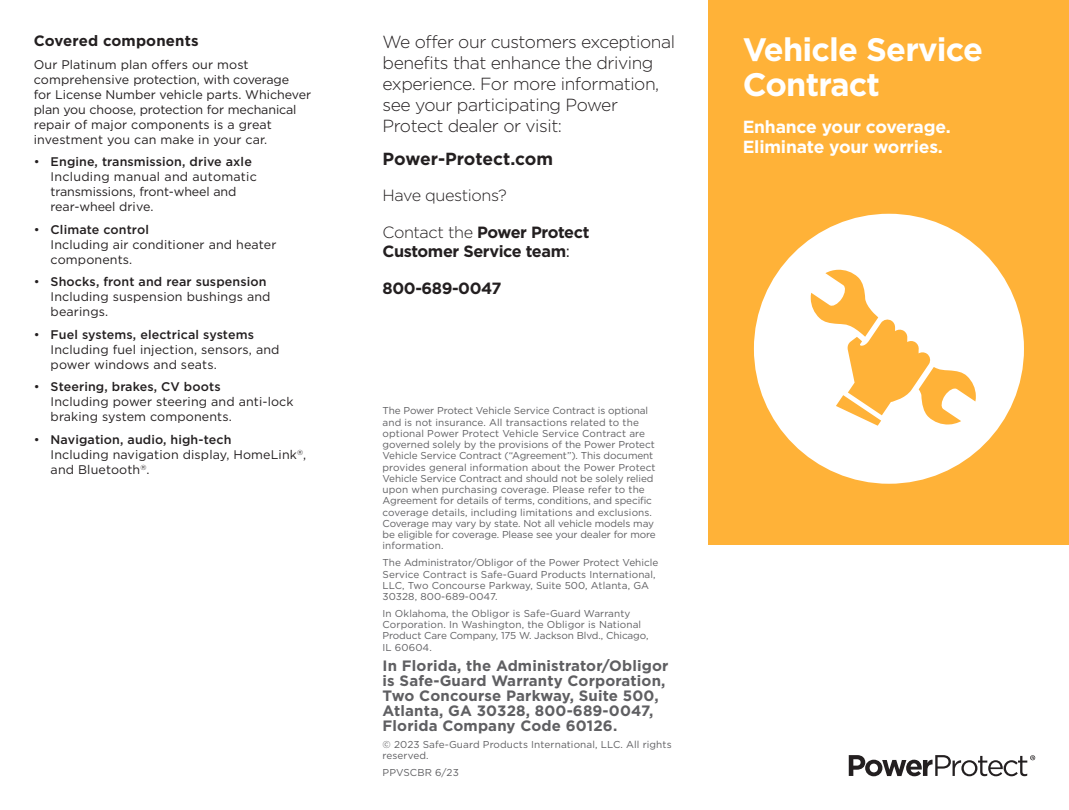
<style>
.page{position:relative;width:1069px;height:810px;background:#fff}
.page>*{position:absolute;margin:0;border:0;box-sizing:border-box;transform-origin:0 0}
.PP_-_Product_Name{font:700 32.5px/35px "Gotham HTF";letter-spacing:-.025em;color:#fff}
.t1{font:300 17.5px/21px "Gotham HTF";letter-spacing:-.025em;color:#231f20}
.PP_-_Subhead{font:700 17.5px/20px "Gotham HTF";letter-spacing:-.01em;color:#fff}
.t2{font:700 17.5px "Gotham HTF";letter-spacing:-.005em;color:#231f20}
.t3{font:700 16.25px/19.5px "Gotham HTF";letter-spacing:-.025em;color:#231f20}
.t4{font:300 16.25px "Gotham HTF";letter-spacing:-.025em;color:#231f20}
.PP-_Florida_Legal{font:700 15px/15px "Gotham HTF";letter-spacing:.01em;color:#5f5f62}
.PP_-_Lead-In{font:700 15px "Gotham HTF";letter-spacing:.01em;color:#231f20}
.PP_-_Body{font:12.5px/15px "Gotham HTF";letter-spacing:.01em;color:#231f20}
.PP_-_Body-2{font:12.5px/15px "Gotham HTF";letter-spacing:-.01em;color:#231f20}
.PP_-_Legal{font:10px/11.2px "Gotham HTF";color:#5f5f62}
.s1{font-weight:500}
.s2{font-weight:300}
.s3{font-weight:400}
</style>
<div class="page">
<div style="left:709px;top:0;width:360px;height:545px;background:#ffb238"></div>
<svg style="left:849px;top:755px;width:186px;height:21px"></svg>
<div style="left:754px;top:214px;width:270px;height:270px;background:#fff;border-radius:50%"></div>
<svg style="left:810px;top:270px;width:166px;height:156px"></svg>
<p class="PP_-_Lead-In" style="left:34px;top:32px;width:166px">Covered components</p>
<p class="PP_-_Body" style="left:34px;top:57px;width:279px">Our Platinum plan offers our most comprehensive protection, with coverage<br>for License Number vehicle parts. Whichever plan you choose, protection for mechanical repair of major components is a great investment you can make in your car.</p>
<p class="PP_-_Body-2" style="left:51px;top:154px;width:208px;text-indent:-17px">• <span class="s1">Engine, transmission, drive axle<br></span>Including manual and automatic transmissions, front-wheel and rear-wheel drive.</p>
<p class="PP_-_Body" style="left:51px;top:222px;width:227px;text-indent:-17px">• <span class="s1">Climate control<br></span>Including air conditioner and heater components.</p>
<p class="PP_-_Body" style="left:51px;top:274px;width:221px;text-indent:-17px">• <span class="s1">Shocks, front and rear suspension<br></span>Including suspension bushings and bearings.</p>
<p class="PP_-_Body" style="left:51px;top:327px;width:230px;text-indent:-17px">• <span class="s1">Fuel systems, electrical systems<br></span>Including fuel injection, sensors, and power windows and seats.</p>
<p class="PP_-_Body" style="left:51px;top:379px;width:244px;text-indent:-17px">• <span class="s1">Steering, brakes, CV boots<br></span>Including power steering and anti-lock braking system components.</p>
<p class="PP_-_Body" style="left:51px;top:432px;width:257px;text-indent:-17px">• <span class="s1">Navigation, audio, high-tech<br></span>Including navigation display, HomeLink<sup>®</sup>, and Bluetooth<sup>®</sup>.</p>
<p class="t1" style="left:382px;top:32px;width:294px">We offer our customers exceptional benefits that enhance the driving experience. For more information, see your participating Power<br>Protect dealer or visit:</p>
<p class="t2" style="left:382px;top:149px;width:172px">Power-Protect.com</p>
<p class="t4" style="left:382px;top:187px;width:126px">Have questions?</p>
<p class="t3" style="left:382px;top:222px;width:208px"><span class="s2">Contact the</span> Power Protect<br>Customer Service team<span class="s3">:</span></p>
<p class="t3" style="left:382px;top:278px;width:120px">800-689-0047</p>
<p class="PP_-_Legal" style="left:382px;top:405px;width:275px">The Power Protect Vehicle Service Contract is optional and is not insurance. All transactions related to the optional Power Protect Vehicle Service Contract are governed solely by the provisions of the Power Protect Vehicle Service Contract (“Agreement”). This document provides general information about the Power Protect Vehicle Service Contract and should not be solely relied upon when purchasing coverage. Please refer to the Agreement for details of terms, conditions, and specific coverage details, including limitations and exclusions.<br>Coverage may vary by state. Not all vehicle models may be eligible for coverage. Please see your dealer for more information.</p>
<p class="PP_-_Legal" style="left:382px;top:557px;width:277px">The Administrator/Obligor of the Power Protect Vehicle Service Contract is Safe-Guard Products International, LLC, Two Concourse Parkway, Suite 500, Atlanta, GA 30328, 800-689-0047.</p>
<p class="PP_-_Legal" style="left:382px;top:608px;width:267px">In Oklahoma, the Obligor is Safe-Guard Warranty Corporation. In Washington, the Obligor is National Product Care Company, 175 W. Jackson Blvd., Chicago, IL 60604.</p>
<p class="PP-_Florida_Legal" style="left:382px;top:658px;width:287px">In Florida, the Administrator/Obligor is Safe-Guard Warranty Corporation, Two Concourse Parkway, Suite 500, Atlanta, GA 30328, 800-689-0047, Florida Company Code 60126.</p>
<p class="PP_-_Legal" style="left:382px;top:739px;width:291px">© 2023 Safe-Guard Products International, LLC. All rights reserved.</p>
<p class="PP_-_Legal" style="left:382px;top:767px;width:78px">PPVSCBR 6/23</p>
<p class="PP_-_Product_Name" style="left:742px;top:31px;width:242px">Vehicle Service<br>Contract</p>
<p class="PP_-_Subhead" style="left:742px;top:116px;width:210px">Enhance your coverage.<br>Eliminate your worries.</p>
</div>
